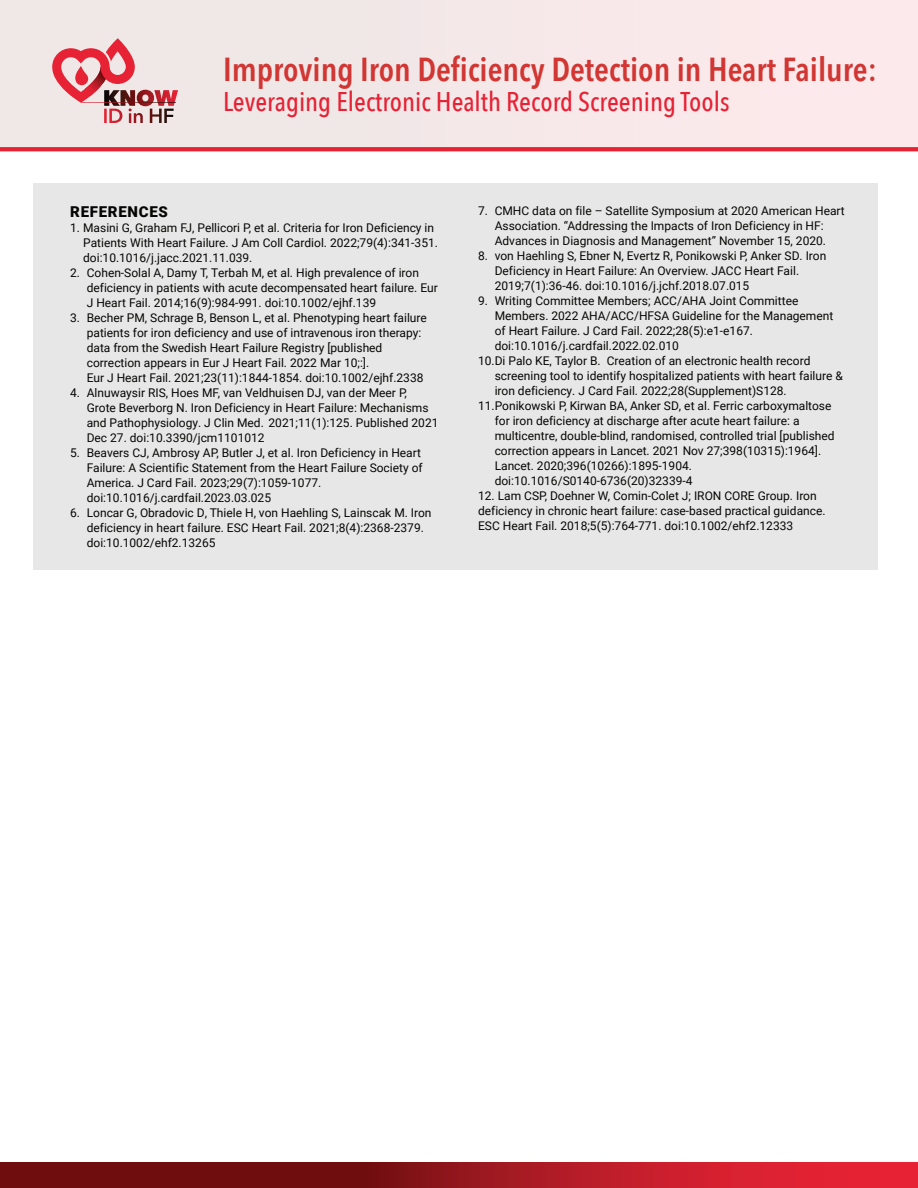
<style>
.page{position:relative;width:918px;height:1188px;background:#fff}
.page>*{position:absolute;margin:0;border:0;box-sizing:border-box;transform-origin:0 0}
.t1{font:600 condensed 33px "Avenir Next LT Pro";color:#d13633}
.t2{font:500 27px "Avenir Next Condensed";color:#e62234}
.t3{font:900 15px "Roboto";letter-spacing:.05em;color:#050504}
.t4{font:12px/15px "Roboto";color:#050504}
</style>
<div class="page">
<div style="left:0;top:0;width:918px;height:148px;background:#f5e8e9"></div>
<svg style="left:0;top:147px;width:918px;height:4px;background:#e62738"></svg>
<svg style="left:0;top:1162px;width:918px;height:26px;background:#9d161e"></svg>
<svg style="left:52px;top:38px;width:126px;height:85px"></svg>
<div style="left:33px;top:183px;width:845px;height:387px;background:#e7e7e7"></div>
<h1 class="t1" style="left:223px;top:49px;width:655px">Improving Iron Deficiency Detection in Heart Failure:</h1>
<h2 class="t2" style="left:223px;top:85px;width:508px">Leveraging Electronic Health Record Screening Tools</h2>
<p class="t3" style="left:70px;top:202px;width:99px">REFERENCES</p>
<p class="t4" style="left:83px;top:220px;width:356px;text-indent:-13px">1. Masini G, Graham FJ, Pellicori P, et al. Criteria for Iron Deficiency in<br>Patients With Heart Failure. J Am Coll Cardiol. 2022;79(4):341-351. doi:10.1016/j.jacc.2021.11.039.</p>
<p class="t4" style="left:87px;top:265px;width:353px;text-indent:-17px">2. Cohen-Solal A, Damy T, Terbah M, et al. High prevalence of iron deficiency in patients with acute decompensated heart failure. Eur<br>J Heart Fail. 2014;16(9):984-991. doi:10.1002/ejhf.139</p>
<p class="t4" style="left:87px;top:310px;width:342px;text-indent:-17px">3. Becher PM, Schrage B, Benson L, et al. Phenotyping heart failure patients for iron deficiency and use of intravenous iron therapy: data from the Swedish Heart Failure Registry [published correction appears in Eur J Heart Fail. 2022 Mar 10;:].<br>Eur J Heart Fail. 2021;23(11):1844-1854. doi:10.1002/ejhf.2338</p>
<p class="t4" style="left:87px;top:385px;width:353px;text-indent:-17px">4. Alnuwaysir RIS, Hoes MF, van Veldhuisen DJ, van der Meer P, Grote Beverborg N. Iron Deficiency in Heart Failure: Mechanisms and Pathophysiology. J Clin Med. 2021;11(1):125. Published 2021<br>Dec 27. doi:10.3390/jcm1101012</p>
<p class="t4" style="left:87px;top:445px;width:338px;text-indent:-17px">5. Beavers CJ, Ambrosy AP, Butler J, et al. Iron Deficiency in Heart Failure: A Scientific Statement from the Heart Failure Society of America. J Card Fail. 2023;29(7):1059-1077. doi:10.1016/j.cardfail.2023.03.025</p>
<p class="t4" style="left:87px;top:505px;width:346px;text-indent:-17px">6. Loncar G, Obradovic D, Thiele H, von Haehling S, Lainscak M. Iron deficiency in heart failure. ESC Heart Fail. 2021;8(4):2368-2379. doi:10.1002/ehf2.13265</p>
<p class="t4" style="left:478px;top:203px;width:368px;text-align:center">7. CMHC data on file – Satellite Symposium at 2020 American Heart<br>Association. “Addressing the Impacts of Iron Deficiency in HF:<br>Advances in Diagnosis and Management” November 15, 2020.</p>
<p class="t4" style="left:495px;top:248px;width:333px;text-indent:-17px">8. von Haehling S, Ebner N, Evertz R, Ponikowski P, Anker SD. Iron<br>Deficiency in Heart Failure: An Overview. JACC Heart Fail.<br>2019;7(1):36-46. doi:10.1016/j.jchf.2018.07.015</p>
<p class="t4" style="left:478px;top:293px;width:322px">9. Writing Committee Members; ACC/AHA Joint Committee</p>
<p class="t4" style="left:495px;top:308px;width:340px">Members. 2022 AHA/ACC/HFSA Guideline for the Management</p>
<p class="t4" style="left:495px;top:323px;width:260px">of Heart Failure. J Card Fail. 2022;28(5):e1-e167.</p>
<p class="t4" style="left:495px;top:338px;width:186px">doi:10.1016/j.cardfail.2022.02.010</p>
<p class="t4" style="left:478px;top:353px;width:334px">10.Di Palo KE, Taylor B. Creation of an electronic health record</p>
<p class="t4" style="left:495px;top:368px;width:350px">screening tool to identify hospitalized patients with heart failure &amp;</p>
<p class="t4" style="left:495px;top:383px;width:294px">iron deficiency. J Card Fail. 2022;28(Supplement)S128.</p>
<p class="t4" style="left:478px;top:398px;width:355px">11.Ponikowski P, Kirwan BA, Anker SD, et al. Ferric carboxymaltose</p>
<p class="t4" style="left:495px;top:413px;width:306px">for iron deficiency at discharge after acute heart failure: a</p>
<p class="t4" style="left:495px;top:428px;width:341px">multicentre, double-blind, randomised, controlled trial [published</p>
<p class="t4" style="left:495px;top:443px;width:328px">correction appears in Lancet. 2021 Nov 27;398(10315):1964].</p>
<p class="t4" style="left:495px;top:458px;width:199px">Lancet. 2020;396(10266):1895-1904.</p>
<p class="t4" style="left:495px;top:473px;width:199px">doi:10.1016/S0140-6736(20)32339-4</p>
<p class="t4" style="left:478px;top:488px;width:349px">12. Lam CSP, Doehner W, Comin-Colet J; IRON CORE Group. Iron deficiency in chronic heart failure: case-based practical guidance.<br>ESC Heart Fail. 2018;5(5):764-771. doi:10.1002/ehf2.12333</p>
</div>
